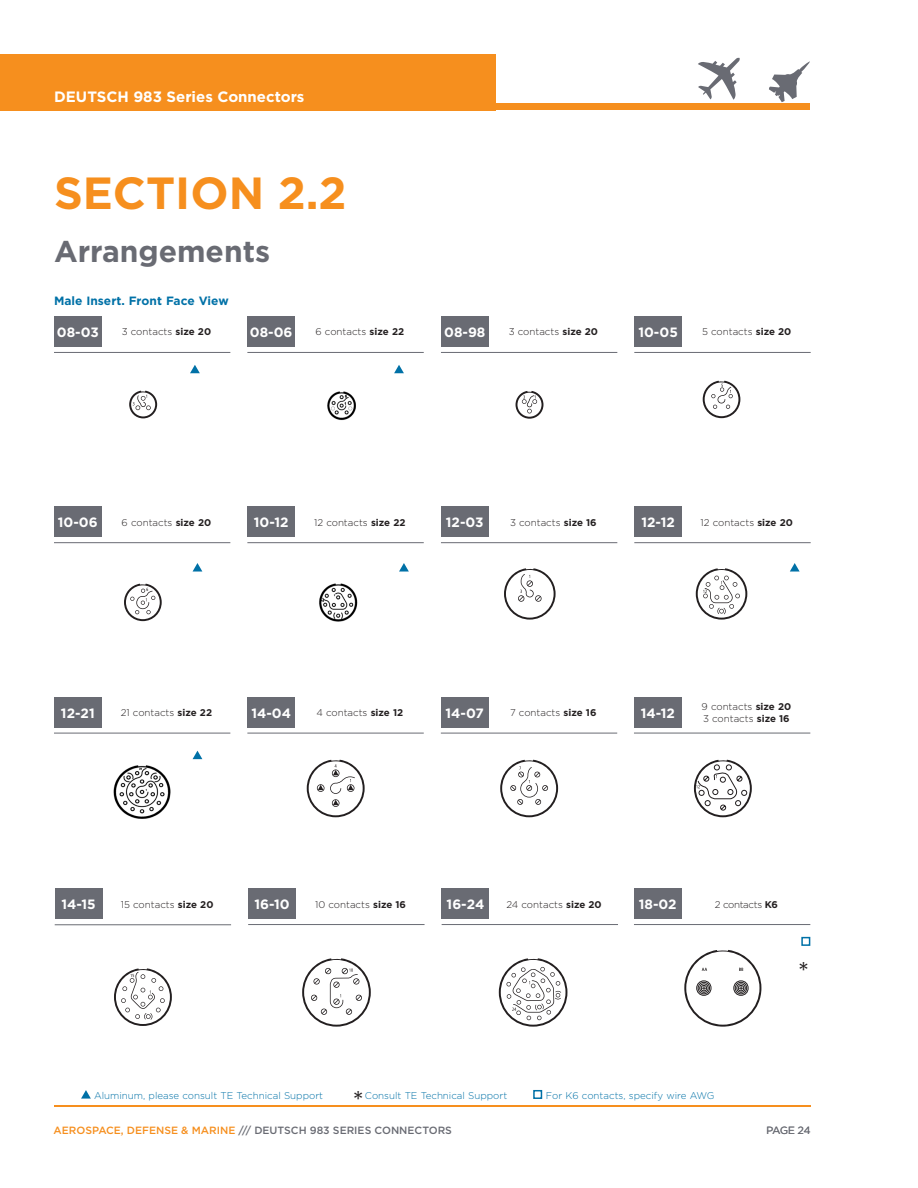
<style>
.page{position:relative;width:918px;height:1188px;background:#fff}
.page>*{position:absolute;margin:0;border:0;box-sizing:border-box;transform-origin:0 0}
.LS_Headline_Simple_C{font:700 45px "Gotham";color:#f68f1e}
.LS_Headline_Simple_C-2{font:700 30px "Gotham";color:#696b73}
.t1{font:27px "Gotham";color:#231f20}
.t2{font:700 15px "Gotham";color:#fff}
.Brochage_1ere_ligne{font:700 13.5px "Gotham";color:#fff}
.t3{font:700 12px "Gotham";color:#0071a7}
.t4{font:500 10.5px "Gotham";color:#696b73}
.t5{font:10.5px "Gotham";letter-spacing:-.055em;color:#696b73}
.Brochage_1ere_ligne-2{font:300 9.75px "Gotham";color:#231f20}
.t6{font:300 9.75px "Gotham";color:#0071a7}
.Brochage_1ere_ligne-3{font:300 9.75px "Gotham";letter-spacing:-.035em;color:#231f20}
.s1{font-weight:700}
.s2{color:#f68f1e}
</style>
<div class="page">
<hr style="left:54px;top:1105px;width:757px;height:1px;background:#f68f1e">
<div style="left:0;top:54px;width:495px;height:56px;background:#f68f1e"></div>
<div style="left:0;top:104px;width:810px;height:6px;background:#f68f1e"></div>
<svg style="left:769px;top:61px;width:41px;height:41px"></svg>
<svg style="left:698px;top:57px;width:42px;height:43px"></svg>
<div style="left:54px;top:316px;width:48px;height:31px;background:#696b73"></div>
<div style="left:247px;top:316px;width:48px;height:31px;background:#696b73"></div>
<div style="left:441px;top:316px;width:48px;height:31px;background:#696b73"></div>
<div style="left:634px;top:316px;width:48px;height:31px;background:#696b73"></div>
<hr style="left:54px;top:352px;width:176px;height:1px;background:#696b73">
<hr style="left:247px;top:352px;width:177px;height:1px;background:#696b73">
<hr style="left:441px;top:352px;width:176px;height:1px;background:#696b73">
<hr style="left:634px;top:352px;width:177px;height:1px;background:#696b73">
<svg style="left:129px;top:391px;width:28px;height:27px"></svg>
<svg style="left:516px;top:391px;width:27px;height:28px"></svg>
<svg style="left:703px;top:381px;width:37px;height:37px"></svg>
<div style="left:54px;top:507px;width:48px;height:30px;background:#696b73"></div>
<div style="left:247px;top:507px;width:48px;height:30px;background:#696b73"></div>
<div style="left:441px;top:507px;width:48px;height:30px;background:#696b73"></div>
<div style="left:634px;top:507px;width:48px;height:30px;background:#696b73"></div>
<hr style="left:54px;top:542px;width:176px;height:1px;background:#696b73">
<hr style="left:247px;top:542px;width:177px;height:1px;background:#696b73">
<hr style="left:441px;top:542px;width:176px;height:1px;background:#696b73">
<hr style="left:634px;top:542px;width:177px;height:1px;background:#696b73">
<svg style="left:124px;top:584px;width:38px;height:37px"></svg>
<svg style="left:504px;top:568px;width:52px;height:52px"></svg>
<svg style="left:696px;top:568px;width:51px;height:52px"></svg>
<div style="left:55px;top:889px;width:47px;height:30px;background:#696b73"></div>
<hr style="left:55px;top:924px;width:176px;height:1px;background:#696b73">
<svg style="left:114px;top:968px;width:58px;height:58px"></svg>
<div style="left:54px;top:697px;width:48px;height:30px;background:#696b73"></div>
<div style="left:441px;top:697px;width:48px;height:30px;background:#696b73"></div>
<div style="left:247px;top:697px;width:48px;height:30px;background:#696b73"></div>
<hr style="left:54px;top:733px;width:176px;height:1px;background:#696b73">
<hr style="left:441px;top:733px;width:176px;height:1px;background:#696b73">
<hr style="left:247px;top:733px;width:177px;height:1px;background:#696b73">
<svg style="left:307px;top:760px;width:58px;height:57px"></svg>
<svg style="left:500px;top:760px;width:58px;height:57px"></svg>
<div style="left:442px;top:888px;width:47px;height:31px;background:#696b73"></div>
<div style="left:248px;top:888px;width:48px;height:31px;background:#696b73"></div>
<div style="left:634px;top:888px;width:48px;height:31px;background:#696b73"></div>
<hr style="left:442px;top:924px;width:176px;height:1px;background:#696b73">
<hr style="left:248px;top:924px;width:177px;height:1px;background:#696b73">
<hr style="left:634px;top:924px;width:176px;height:1px;background:#696b73">
<svg style="left:302px;top:958px;width:69px;height:69px"></svg>
<svg style="left:499px;top:958px;width:68px;height:69px"></svg>
<svg style="left:684px;top:950px;width:77px;height:77px"></svg>
<img style="left:327px;top:391px;width:29px;height:29px">
<img style="left:319px;top:583px;width:39px;height:38px">
<img style="left:113px;top:765px;width:58px;height:53px">
<div style="left:634px;top:697px;width:48px;height:30px;background:#696b73"></div>
<hr style="left:634px;top:733px;width:176px;height:1px;background:#696b73">
<svg style="left:694px;top:760px;width:58px;height:57px"></svg>
<div style="left:801px;top:937px;width:9px;height:9px;border:2px solid #0071a7"></div>
<svg style="left:81px;top:1090px;width:10px;height:9px"></svg>
<svg style="left:190px;top:365px;width:10px;height:8px"></svg>
<svg style="left:394px;top:365px;width:10px;height:8px"></svg>
<svg style="left:193px;top:563px;width:9px;height:9px"></svg>
<svg style="left:399px;top:563px;width:10px;height:9px"></svg>
<svg style="left:790px;top:563px;width:10px;height:9px"></svg>
<svg style="left:193px;top:751px;width:9px;height:8px"></svg>
<div style="left:533px;top:1090px;width:9px;height:9px;border:2px solid #0071a7"></div>
<h3 class="t2" style="left:54px;top:87px;width:252px">DEUTSCH 983 Series Connectors</h3>
<p class="LS_Headline_Simple_C" style="left:54px;top:163px;width:294px">SECTION 2.2</p>
<p class="LS_Headline_Simple_C-2" style="left:54px;top:231px;width:218px">Arrangements</p>
<p class="t3" style="left:54px;top:292px;width:176px">Male Insert. Front Face View</p>
<p class="Brochage_1ere_ligne" style="left:57px;top:323px;width:43px">08-03</p>
<p class="Brochage_1ere_ligne-2" style="left:122px;top:326px;width:91px">3 contacts <span class="s1">size 20</span></p>
<p class="Brochage_1ere_ligne" style="left:250px;top:323px;width:44px">08-06</p>
<p class="Brochage_1ere_ligne-2" style="left:315px;top:326px;width:90px">6 contacts <span class="s1">size 22</span></p>
<p class="Brochage_1ere_ligne" style="left:444px;top:323px;width:43px">08-98</p>
<p class="Brochage_1ere_ligne-2" style="left:509px;top:326px;width:91px">3 contacts <span class="s1">size 20</span></p>
<p class="Brochage_1ere_ligne" style="left:638px;top:323px;width:41px">10-05</p>
<p class="Brochage_1ere_ligne-2" style="left:702px;top:326px;width:91px">5 contacts <span class="s1">size 20</span></p>
<p class="Brochage_1ere_ligne" style="left:58px;top:513px;width:41px">10-06</p>
<p class="Brochage_1ere_ligne-2" style="left:122px;top:516px;width:91px">6 contacts <span class="s1">size 20</span></p>
<p class="Brochage_1ere_ligne" style="left:254px;top:513px;width:36px">10-12</p>
<p class="Brochage_1ere_ligne-2" style="left:314px;top:516px;width:93px">12 contacts <span class="s1">size 22</span></p>
<p class="Brochage_1ere_ligne" style="left:446px;top:513px;width:39px">12-03</p>
<p class="Brochage_1ere_ligne-2" style="left:510px;top:516px;width:88px">3 contacts <span class="s1">size 16</span></p>
<p class="Brochage_1ere_ligne" style="left:641px;top:513px;width:35px">12-12</p>
<p class="Brochage_1ere_ligne-2" style="left:701px;top:516px;width:94px">12 contacts <span class="s1">size 20</span></p>
<p class="Brochage_1ere_ligne" style="left:61px;top:704px;width:35px">12-21</p>
<p class="Brochage_1ere_ligne-2" style="left:121px;top:706px;width:93px">21 contacts <span class="s1">size 22</span></p>
<p class="Brochage_1ere_ligne" style="left:251px;top:704px;width:41px">14-04</p>
<p class="Brochage_1ere_ligne-2" style="left:316px;top:706px;width:88px">4 contacts <span class="s1">size 12</span></p>
<p class="Brochage_1ere_ligne" style="left:445px;top:704px;width:40px">14-07</p>
<p class="Brochage_1ere_ligne-2" style="left:510px;top:706px;width:88px">7 contacts <span class="s1">size 16</span></p>
<p class="Brochage_1ere_ligne" style="left:641px;top:704px;width:36px">14-12</p>
<p class="Brochage_1ere_ligne-2" style="left:702px;top:701px;width:91px">9 contacts <span class="s1">size 20</span></p>
<p class="Brochage_1ere_ligne-2" style="left:703px;top:712px;width:88px">3 contacts <span class="s1">size 16</span></p>
<p class="Brochage_1ere_ligne" style="left:61px;top:896px;width:36px">14-15</p>
<p class="Brochage_1ere_ligne-2" style="left:121px;top:898px;width:94px">15 contacts <span class="s1">size 20</span></p>
<p class="Brochage_1ere_ligne" style="left:254px;top:895px;width:37px">16-10</p>
<p class="Brochage_1ere_ligne-2" style="left:315px;top:898px;width:93px">10 contacts <span class="s1">size 16</span></p>
<p class="Brochage_1ere_ligne" style="left:447px;top:895px;width:39px">16-24</p>
<p class="Brochage_1ere_ligne-2" style="left:506px;top:898px;width:97px">24 contacts <span class="s1">size 20</span></p>
<p class="Brochage_1ere_ligne" style="left:639px;top:895px;width:39px">18-02</p>
<p class="Brochage_1ere_ligne-3" style="left:715px;top:898px;width:65px">2 contacts <span class="s1">K6</span></p>
<p class="t1" style="left:798px;top:954px;width:13px">*</p>
<p class="t1" style="left:352px;top:1083px;width:13px">*</p>
<p class="t6" style="left:94px;top:1089px;width:231px">Aluminum, please consult TE Technical Support</p>
<p class="t6" style="left:365px;top:1089px;width:144px">Consult TE Technical Support</p>
<p class="t6" style="left:546px;top:1089px;width:170px">For K6 contacts, specify wire AWG</p>
<p class="t4" style="left:54px;top:1123px;width:400px"><span class="s2">AEROSPACE, DEFENSE &amp; MARINE</span> /// DEUTSCH 983 SERIES CONNECTORS</p>
<p class="t5" style="left:766px;top:1124px;width:46px">PAGE 24</p>
</div>
